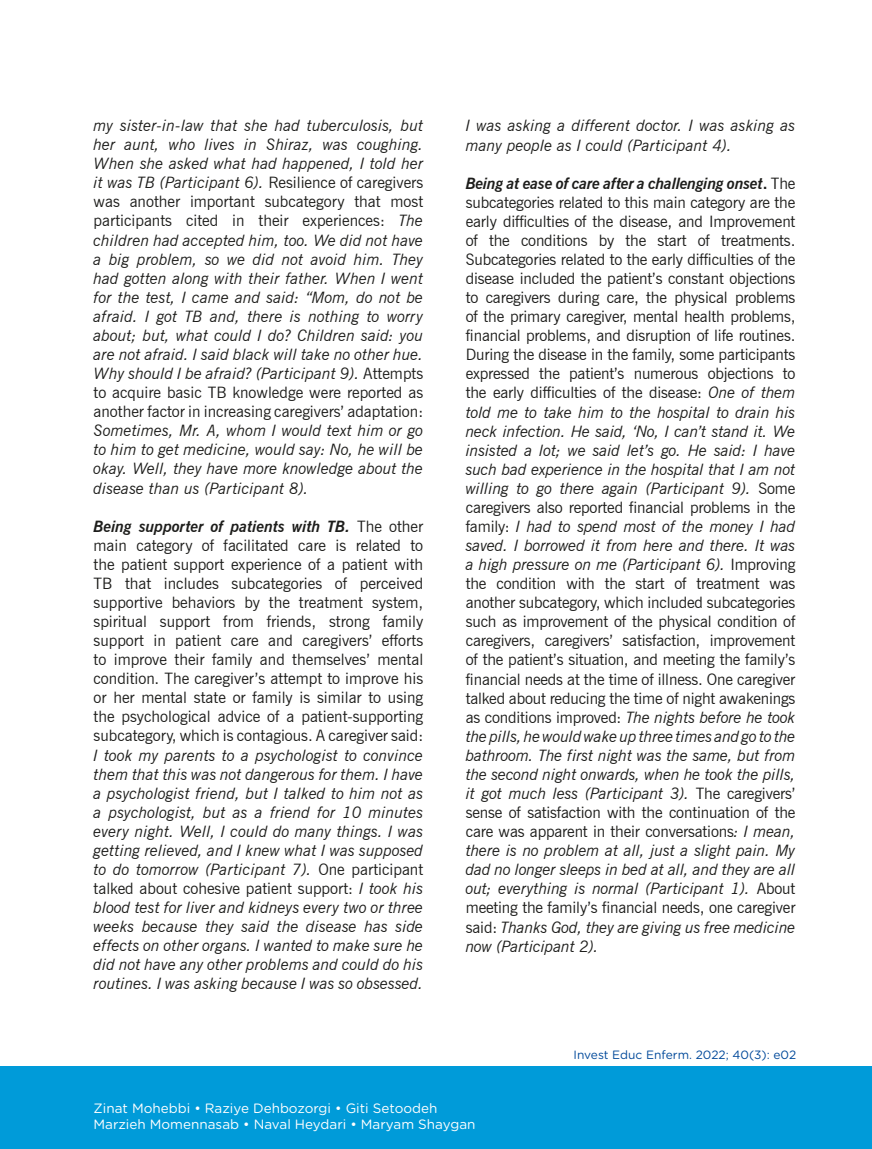
<style>
.page{position:relative;width:872px;height:1149px;background:#fff}
.page>*{position:absolute;margin:0;border:0;box-sizing:border-box;transform-origin:0 0}
.t1{font:15.75px/19px "News Gothic BT";letter-spacing:-.005em;color:#1d1d1b;text-align:justify}
.t2{font:italic 15.75px/19px "News Gothic BT";color:#1d1d1b;text-align:justify}
.t3{font:13.5px/16.2px "Gotham Rounded";color:#fff}
.t4{font:12px "Gotham Rounded";color:#00499a}
.s1{font-style:normal}
.s2{font-weight:700;font-style:italic}
.s3{font-weight:700}
.s4{font-style:italic}
</style>
<div class="page">
<div style="left:0;top:1065px;width:872px;height:83px;background:#009bd9"></div>
<p class="t2" style="left:94px;top:116px;width:331px">my sister-in-law that she had tuberculosis, but her aunt, who lives in Shiraz, was coughing.<br>When she asked what had happened, I told her it was TB (Participant 6). <span class="s1">Resilience of caregivers was another important subcategory that most participants cited in their experiences:</span> The children had accepted him, too. We did not have a big problem, so we did not avoid him. They had gotten along with their father. When I went for the test, I came and said: “Mom, do not be afraid. I got TB and, there is nothing to worry about; but, what could I do? Children said: you are not afraid. I said black will take no other hue.<br>Why should I be afraid? (Participant 9). <span class="s1">Attempts to acquire basic TB knowledge were reported as another factor in increasing caregivers’ adaptation:</span></p>
<p class="t2" style="left:94px;top:421px;width:331px">Sometimes, Mr. A, whom I would text him or go to him to get medicine, would say: No, he will be okay. Well, they have more knowledge about the disease than us (Participant 8).</p>
<p class="t1" style="left:94px;top:516px;width:331px"><span class="s2">Being supporter of patients with TB.</span> The other main category of facilitated care is related to the patient support experience of a patient with TB that includes subcategories of perceived supportive behaviors by the treatment system, spiritual support from friends, strong family support in patient care and caregivers’ efforts to improve their family and themselves’ mental condition. The caregiver’s attempt to improve his or her mental state or family is similar to using the psychological advice of a patient-supporting subcategory, which is contagious. A caregiver said:</p>
<p class="t2" style="left:94px;top:745px;width:331px">I took my parents to a psychologist to convince them that this was not dangerous for them. I have a psychologist friend, but I talked to him not as a psychologist, but as a friend for 10 minutes every night. Well, I could do many things. I was getting relieved, and I knew what I was supposed to do tomorrow (Participant 7). <span class="s1">One participant talked about cohesive patient support:</span> I took his blood test for liver and kidneys every two or three weeks because they said the disease has side effects on other organs. I wanted to make sure he did not have any other problems and could do his routines. I was asking because I was so obsessed.</p>
<p class="t2" style="left:466px;top:116px;width:331px">I was asking a different doctor. I was asking as many people as I could (Participant 4).</p>
<p class="t1" style="left:466px;top:173px;width:331px"><span class="s2">Being at ease of care after a challenging onset</span><span class="s3">.</span> The subcategories related to this main category are the early difficulties of the disease, and Improvement of the conditions by the start of treatments.<br>Subcategories related to the early difficulties of the disease included the patient’s constant objections to caregivers during care, the physical problems of the primary caregiver, mental health problems, financial problems, and disruption of life routines.<br>During the disease in the family, some participants expressed the patient’s numerous objections to the early difficulties of the disease: <span class="s4">One of them told me to take him to the hospital to drain his neck infection. He said, ‘No, I can’t stand it. We insisted a lot; we said let’s go. He said: I have such bad experience in the hospital that I am not willing to go there again (Participant 9).</span> Some caregivers also reported financial problems in the family: <span class="s4">I had to spend most of the money I had saved. I borrowed it from here and there. It was a high pressure on me (Participant 6).</span> Improving the condition with the start of treatment was another subcategory, which included subcategories such as improvement of the physical condition of caregivers, caregivers’ satisfaction, improvement of the patient’s situation, and meeting the family’s financial needs at the time of illness. One caregiver talked about reducing the time of night awakenings as conditions improved: <span class="s4">The nights before he took the pills, he would wake up three times and go to the bathroom. The first night was the same, but from the second night onwards, when he took the pills, it got much less (Participant 3).</span> The caregivers’ sense of satisfaction with the continuation of the care was apparent in their conversations<span class="s4">: I mean, there is no problem at all, just a slight pain. My dad no longer sleeps in bed at all, and they are all out; everything is normal (Participant 1).</span> About meeting the family’s financial needs, one caregiver said: <span class="s4">Thanks God, they are giving us free medicine now (Participant 2).</span></p>
<p class="t4" style="left:573px;top:1045px;width:224px">Invest Educ Enferm. 2022; 40(3): e02</p>
<p class="t3" style="left:94px;top:1098px;width:383px">Zinat Mohebbi • Raziye Dehbozorgi • Giti Setoodeh<br>Marzieh Momennasab • Naval Heydari • Maryam Shaygan</p>
</div>
